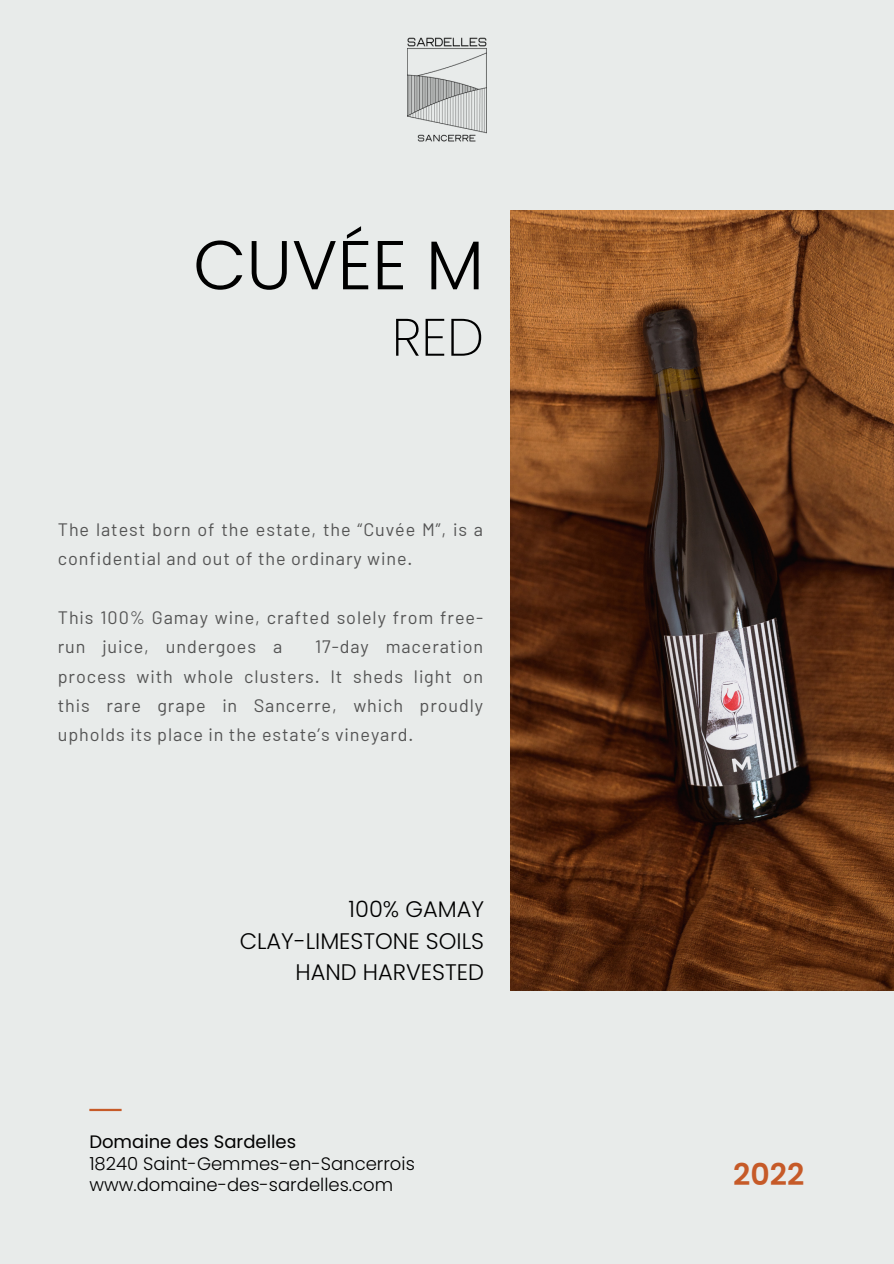
<style>
.page{position:relative;width:894px;height:1264px;background:#fff}
.page>*{position:absolute;margin:0;border:0;box-sizing:border-box;transform-origin:0 0}
.t1{font:300 69px "Poppins";color:#000}
.t2{font:200 52.5px "Poppins";color:#000}
.t3{font:600 30px "Poppins";color:#c65a28}
.t4{font:300 22.5px/31.5px "Poppins";color:#000;text-align:right}
.t5{font:18px/29.2px "Barlow";letter-spacing:.05em;color:#545454}
.t6{font:300 18px "Poppins";color:#000}
.t7{font:18px "Poppins";color:#000}
</style>
<div class="page">
<div style="left:0;top:0;width:893px;height:1263px;background:#e8ebea"></div>
<img style="left:510px;top:211px;width:383px;height:779px">
<hr style="left:89px;top:1108px;width:33px;height:3px;background:#c65a28">
<img style="left:407px;top:37px;width:80px;height:105px">
<h1 class="t1" style="left:193px;top:217px;width:292px">CUVÉE M</h1>
<p class="t2" style="left:391px;top:300px;width:94px">RED</p>
<h2 class="t5" style="left:58px;top:514px;width:426px">The latest born of the estate, the “Cuvée M”, is a confidential and out of the ordinary wine.</h2>
<p class="t5" style="left:58px;top:602px;width:426px">This 100% Gamay wine, crafted solely from free&shy;run juice, undergoes a</p>
<p class="t5" style="left:58px;top:631px;width:426px;text-align:justify;text-indent:257px">17-day maceration process with whole clusters. It sheds light on this rare grape in Sancerre, which proudly upholds its place in the estate’s vineyard.</p>
<h3 class="t4" style="left:240px;top:893px;width:246px">100% GAMAY<br>CLAY-LIMESTONE SOILS<br>HAND HARVESTED</h3>
<p class="t7" style="left:89px;top:1129px;width:208px">Domaine des Sardelles</p>
<p class="t6" style="left:89px;top:1150px;width:327px">18240 Saint-Gemmes-en-Sancerrois</p>
<p class="t6" style="left:89px;top:1172px;width:305px">www.domaine-des-sardelles.com</p>
<h4 class="t3" style="left:733px;top:1153px;width:73px">2022</h4>
</div>
